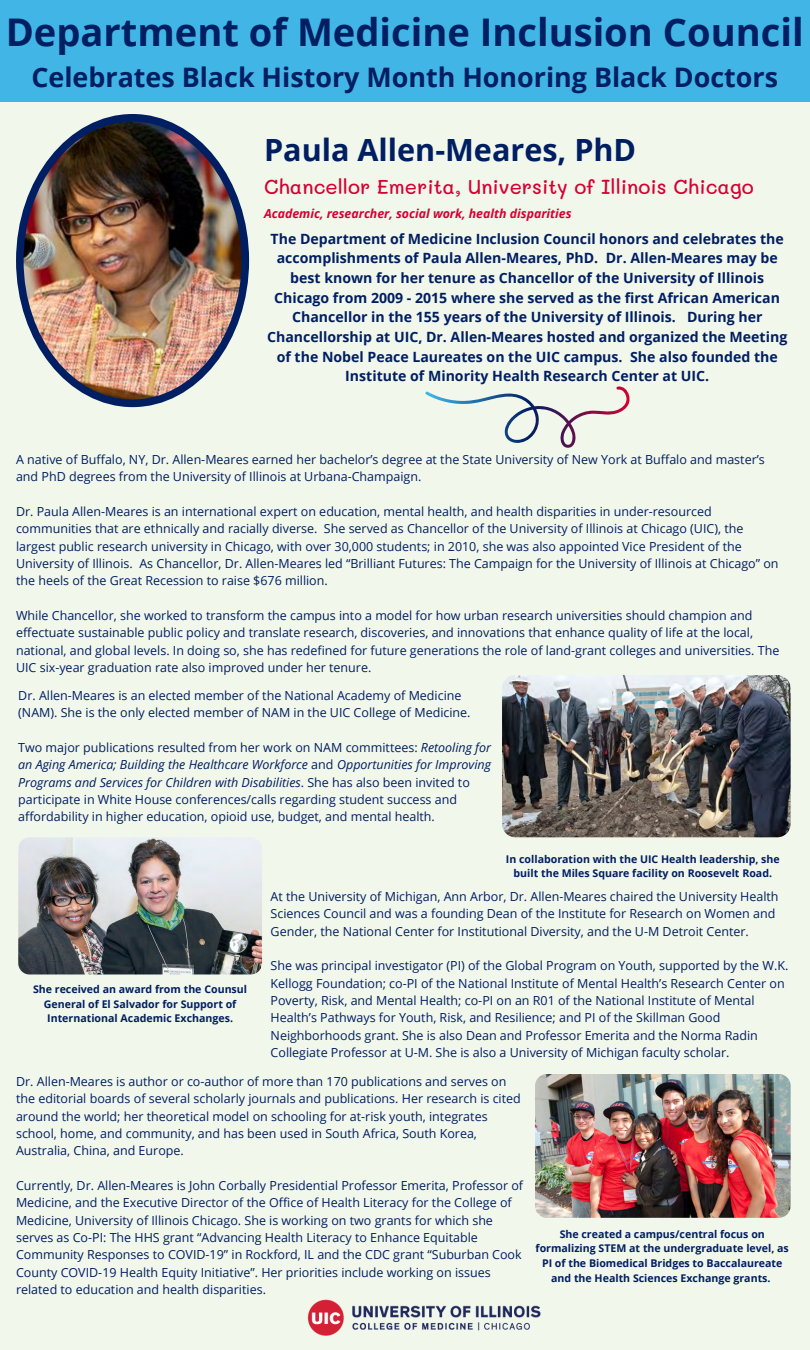
<style>
.page{position:relative;width:810px;height:1350px;background:#f2f7eb}
.page>*{position:absolute;margin:0;border:0;box-sizing:border-box;transform-origin:0 0}
.t1{font:700 38.12px "Open Sans";color:#001e62}
.t2{font:700 30.56px "Open Sans";color:#001e62}
.t3{font:700 26.88px "Open Sans";color:#001e62}
.t4{font:500 20.06px "Mali";color:#d50032}
.t5{font:700 14.12px/19.7px "Open Sans";color:#001e62;text-align:center}
.t6{font:12.5px/17.4px "Open Sans";color:#001e62}
.t7{font:italic 700 12.38px "Open Sans";color:#d50032}
.t8{font:700 10.62px/14.5px "Open Sans";color:#001e62;text-align:center}
.s1{font-style:italic}
</style>
<div class="page">
<div style="left:0;top:0;width:810px;height:101px;background:#41b6e6"></div>
<img style="left:16px;top:114px;width:233px;height:293px">
<svg style="left:425px;top:386px;width:205px;height:62px"></svg>
<img style="left:502px;top:675px;width:289px;height:162px;border-radius:13px">
<img style="left:18px;top:837px;width:244px;height:138px;border-radius:11px">
<img style="left:535px;top:1074px;width:256px;height:144px;border-radius:12px">
<img style="left:307px;top:1299px;width:234px;height:37px">
<p class="t1" style="left:6px;top:5px;width:799px">Department of Medicine Inclusion Council</p>
<p class="t3" style="left:31px;top:58px;width:748px">Celebrates Black History Month Honoring Black Doctors</p>
<p class="t2" style="left:264px;top:129px;width:374px">Paula Allen-Meares, PhD</p>
<p class="t4" style="left:264px;top:173px;width:491px">Chancellor Emerita, University of Illinois Chicago</p>
<p class="t7" style="left:264px;top:204px;width:309px">Academic, researcher, social work, health disparities</p>
<p class="t5" style="left:267px;top:228px;width:522px">The Department of Medicine Inclusion Council honors and celebrates the accomplishments of Paula Allen-Meares, PhD. Dr. Allen-Meares may be best known for her tenure as Chancellor of the University of Illinois Chicago from 2009 - 2015 where she served as the first African American Chancellor in the 155 years of the University of Illinois. During her Chancellorship at UIC, Dr. Allen-Meares hosted and organized the Meeting of the Nobel Peace Laureates on the UIC campus. She also founded the Institute of Minority Health Research Center at UIC.</p>
<p class="t6" style="left:16px;top:450px;width:750px">A native of Buffalo, NY, Dr. Allen-Meares earned her bachelor’s degree at the State University of New York at Buffalo and master’s and PhD degrees from the University of Illinois at Urbana-Champaign.</p>
<p class="t6" style="left:16px;top:502px;width:764px">Dr. Paula Allen-Meares is an international expert on education, mental health, and health disparities in under-resourced communities that are ethnically and racially diverse. She served as Chancellor of the University of Illinois at Chicago (UIC), the largest public research university in Chicago, with over 30,000 students; in 2010, she was also appointed Vice President of the University of Illinois. As Chancellor, Dr. Allen-Meares led “Brilliant Futures: The Campaign for the University of Illinois at Chicago” on the heels of the Great Recession to raise $676 million.</p>
<p class="t6" style="left:16px;top:606px;width:765px">While Chancellor, she worked to transform the campus into a model for how urban research universities should champion and effectuate sustainable public policy and translate research, discoveries, and innovations that enhance quality of life at the local, national, and global levels. In doing so, she has redefined for future generations the role of land-grant colleges and universities. The UIC six-year graduation rate also improved under her tenure.</p>
<p class="t6" style="left:18px;top:687px;width:454px">Dr. Allen-Meares is an elected member of the National Academy of Medicine (NAM). She is the only elected member of NAM in the UIC College of Medicine.</p>
<p class="t6" style="left:18px;top:739px;width:474px">Two major publications resulted from her work on NAM committees: <span class="s1">Retooling for an Aging America; Building the Healthcare Workforce</span> and <span class="s1">Opportunities for Improving Programs and Services for Children with Disabilities</span>. She has also been invited to participate in White House conferences/calls regarding student success and affordability in higher education, opioid use, budget, and mental health.</p>
<p class="t8" style="left:506px;top:851px;width:275px">In collaboration with the UIC Health leadership, she built the Miles Square facility on Roosevelt Road.</p>
<p class="t8" style="left:33px;top:982px;width:216px">She received an award from the Counsul<br>General of El Salvador for Support of<br>International Academic Exchanges.</p>
<p class="t6" style="left:271px;top:887px;width:510px">At the University of Michigan, Ann Arbor, Dr. Allen-Meares chaired the University Health<br>Sciences Council and was a founding Dean of the Institute for Research on Women and<br>Gender, the National Center for Institutional Diversity, and the U-M Detroit Center.</p>
<p class="t6" style="left:271px;top:957px;width:519px">She was principal investigator (PI) of the Global Program on Youth, supported by the W.K.<br>Kellogg Foundation; co-PI of the National Institute of Mental Health’s Research Center on Poverty, Risk, and Mental Health; co-PI on an R01 of the National Institute of Mental Health’s Pathways for Youth, Risk, and Resilience; and PI of the Skillman Good Neighborhoods grant. She is also Dean and Professor Emerita and the Norma Radin Collegiate Professor at U-M. She is also a University of Michigan faculty scholar.</p>
<p class="t6" style="left:16px;top:1072px;width:506px">Dr. Allen-Meares is author or co-author of more than 170 publications and serves on the editorial boards of several scholarly journals and publications. Her research is cited around the world; her theoretical model on schooling for at-risk youth, integrates school, home, and community, and has been used in South Africa, South Korea, Australia, China, and Europe.</p>
<p class="t6" style="left:16px;top:1176px;width:509px">Currently, Dr. Allen-Meares is John Corbally Presidential Professor Emerita, Professor of Medicine, and the Executive Director of the Office of Health Literacy for the College of Medicine, University of Illinois Chicago. She is working on two grants for which she serves as Co-PI: The HHS grant “Advancing Health Literacy to Enhance Equitable Community Responses to COVID-19” in Rockford, IL and the CDC grant “Suburban Cook County COVID-19 Health Equity Initiative”. Her priorities include working on issues related to education and health disparities.</p>
<p class="t8" style="left:536px;top:1227px;width:255px">She created a campus/central focus on formalizing STEM at the undergraduate level, as PI of the Biomedical Bridges to Baccalaureate and the Health Sciences Exchange grants.</p>
</div>
